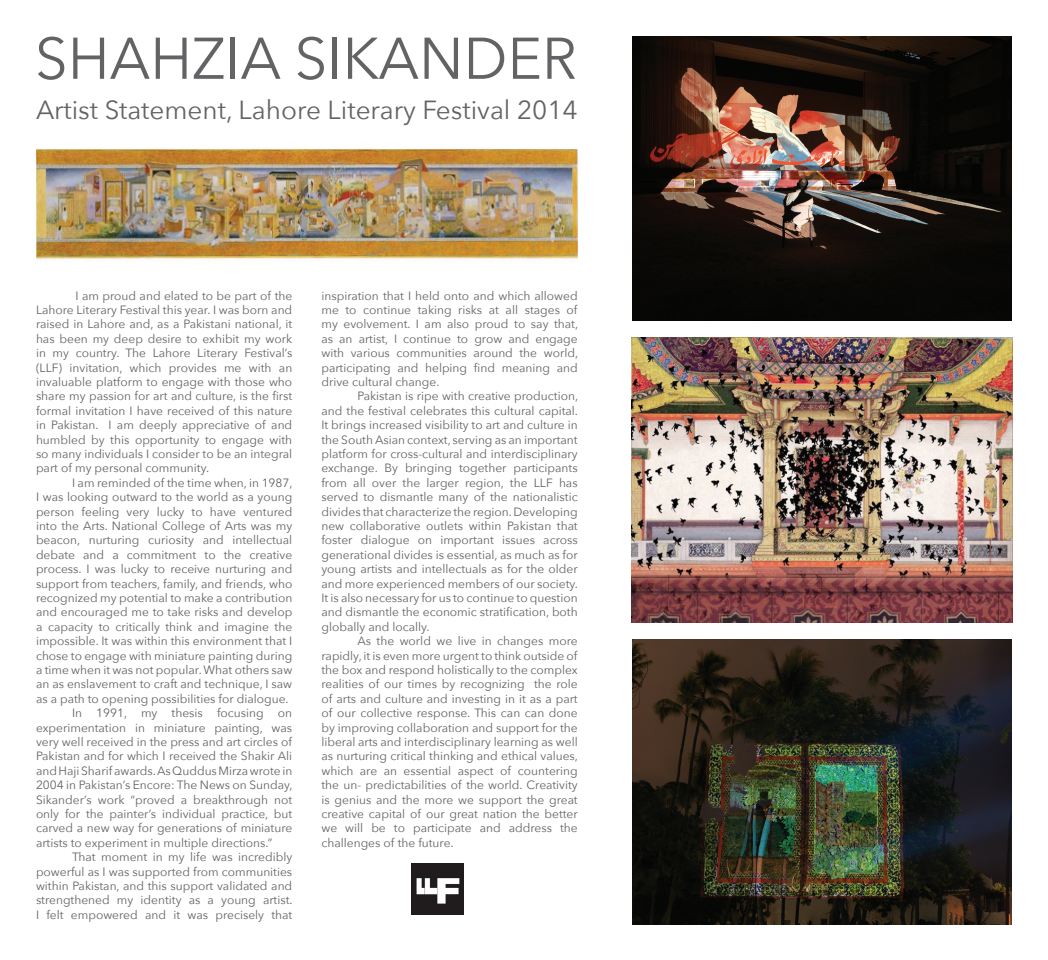
<style>
.page{position:relative;width:1048px;height:960px;background:#fff}
.page>*{position:absolute;margin:0;border:0;box-sizing:border-box;transform-origin:0 0}
.t1{font:58.2px "Avenir Next";color:#636366}
.t2{font:26.1px "Avenir Next";color:#636366}
.t3{font:12px/14.4px "Avenir Next";color:#636366;text-align:justify}
</style>
<div class="page">
<img style="left:632px;top:337px;width:381px;height:286px">
<img style="left:632px;top:640px;width:380px;height:285px">
<img style="left:632px;top:36px;width:380px;height:284px">
<img style="left:36px;top:149px;width:542px;height:112px">
<img style="left:412px;top:863px;width:52px;height:52px">
<h1 class="t1" style="left:35px;top:24px;width:543px">Shahzia Sikan der</h1>
<h2 class="t2" style="left:36px;top:94px;width:543px">Artist Statement, Lahore Literary Festival 2014</h2>
<p class="t3" style="left:36px;top:288px;width:258px;text-indent:39px">I am proud and elated to be part of the Lahore Literary Festival this year. I was born and raised in Lahore and, as a Pakistani national, it has been my deep desire to exhibit my work in my country. The Lahore Literary Festival’s (LLF) invitation, which provides me with an invaluable platform to engage with those who share my passion for art and culture, is the first formal invitation I have received of this nature in Pakistan. I am deeply appreciative of and humbled by this opportunity to engage with so many individuals I consider to be an integral part of my personal community.</p>
<p class="t3" style="left:72px;top:475px;width:222px">I am reminded of the time when, in 1987,</p>
<p class="t3" style="left:36px;top:490px;width:258px">I was looking outward to the world as a young</p>
<p class="t3" style="left:36px;top:504px;width:258px">person feeling very lucky to have ventured</p>
<p class="t3" style="left:36px;top:519px;width:258px">into the Arts. National College of Arts was my</p>
<p class="t3" style="left:36px;top:533px;width:258px">beacon, nurturing curiosity and intellectual</p>
<p class="t3" style="left:36px;top:547px;width:258px">debate and a commitment to the creative</p>
<p class="t3" style="left:36px;top:562px;width:258px">process. I was lucky to receive nurturing and</p>
<p class="t3" style="left:36px;top:576px;width:258px">support from teachers, family, and friends, who</p>
<p class="t3" style="left:36px;top:591px;width:258px">recognized my potential to make a contribution</p>
<p class="t3" style="left:36px;top:605px;width:258px">and encouraged me to take risks and develop</p>
<p class="t3" style="left:36px;top:619px;width:258px">a capacity to critically think and imagine the</p>
<p class="t3" style="left:36px;top:634px;width:258px">impossible. It was within this environment that I</p>
<p class="t3" style="left:36px;top:648px;width:258px">chose to engage with miniature painting during</p>
<p class="t3" style="left:36px;top:663px;width:258px">a time when it was not popular. What others saw</p>
<p class="t3" style="left:36px;top:677px;width:258px">an as enslavement to craft and technique, I saw</p>
<p class="t3" style="left:36px;top:691px;width:254px">as a path to opening possibilities for dialogue.</p>
<p class="t3" style="left:72px;top:706px;width:222px">In 1991, my thesis focusing on</p>
<p class="t3" style="left:36px;top:720px;width:258px">experimentation in miniature painting, was</p>
<p class="t3" style="left:36px;top:735px;width:258px">very well received in the press and art circles of</p>
<p class="t3" style="left:36px;top:749px;width:258px">Pakistan and for which I received the Shakir Ali</p>
<p class="t3" style="left:36px;top:763px;width:258px">and Haji Sharif awards. As Quddus Mirza wrote in</p>
<p class="t3" style="left:36px;top:778px;width:258px">2004 in Pakistan’s Encore: The News on Sunday,</p>
<p class="t3" style="left:36px;top:792px;width:258px">Sikander’s work “proved a breakthrough not</p>
<p class="t3" style="left:36px;top:807px;width:258px">only for the painter’s individual practice, but</p>
<p class="t3" style="left:36px;top:821px;width:258px">carved a new way for generations of miniature</p>
<p class="t3" style="left:36px;top:835px;width:238px">artists to experiment in multiple directions.”</p>
<p class="t3" style="left:72px;top:850px;width:222px">That moment in my life was incredibly</p>
<p class="t3" style="left:36px;top:864px;width:258px">powerful as I was supported from communities</p>
<p class="t3" style="left:36px;top:879px;width:258px">within Pakistan, and this support validated and</p>
<p class="t3" style="left:36px;top:893px;width:258px">strengthened my identity as a young artist.</p>
<p class="t3" style="left:36px;top:907px;width:258px">I felt empowered and it was precisely that</p>
<p class="t3" style="left:321px;top:288px;width:258px">inspiration that I held onto and which allowed me to continue taking risks at all stages of my evolvement. I am also proud to say that, as an artist, I continue to grow and engage with various communities around the world, participating and helping find meaning and drive cultural change.</p>
<p class="t3" style="left:321px;top:389px;width:258px;text-indent:36px">Pakistan is ripe with creative production, and the festival celebrates this cultural capital.<br>It brings increased visibility to art and culture in the South Asian context, serving as an important platform for cross-cultural and interdisciplinary exchange. By bringing together participants from all over the larger region, the LLF has served to dismantle many of the nationalistic divides that characterize the region. Developing new collaborative outlets within Pakistan that foster dialogue on important issues across generational divides is essential, as much as for young artists and intellectuals as for the older and more experienced members of our society.<br>It is also necessary for us to continue to question and dismantle the economic stratification, both globally and locally.</p>
<p class="t3" style="left:321px;top:634px;width:258px;text-indent:36px">As the world we live in changes more rapidly, it is even more urgent to think outside of the box and respond holistically to the complex realities of our times by recognizing the role of arts and culture and investing in it as a part of our collective response. This can can done by improving collaboration and support for the liberal arts and interdisciplinary learning as well as nurturing critical thinking and ethical values, which are an essential aspect of countering the un- predictabilities of the world. Creativity is genius and the more we support the great creative capital of our great nation the better we will be to participate and address the challenges of the future.</p>
</div>
